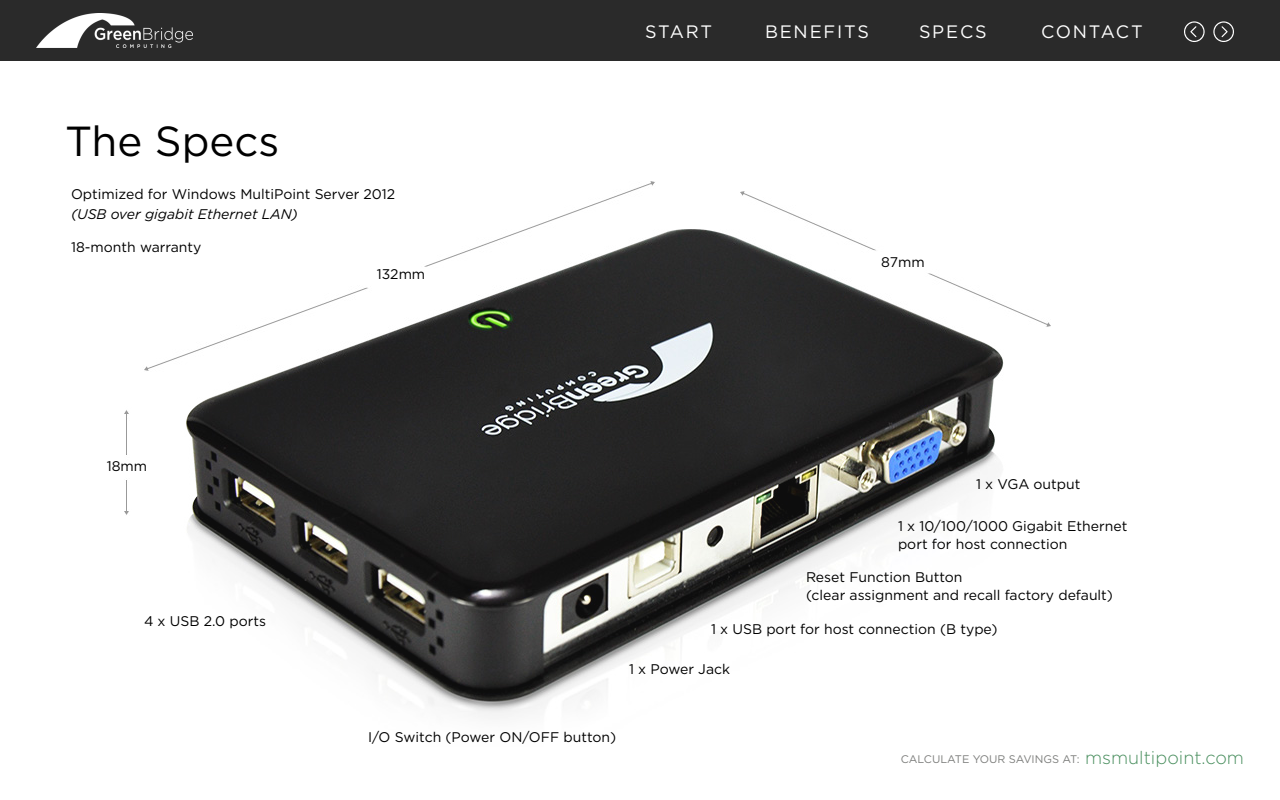
<style>
.page{position:relative;width:1280px;height:800px;background:#fff}
.page>*{position:absolute;margin:0;border:0;box-sizing:border-box;transform-origin:0 0}
.t1{font:42px "Gotham";color:#000}
.t2{font:18px "Gotham";letter-spacing:.1em;color:#fff}
.t3{font:14px "Gotham";color:#000}
.t4{font:italic 14px "Gotham";color:#000}
.t5{font:11px "Gotham";color:#7d7e7c}
.s1{font-weight:300;font-size:18px;color:#4a8f5f}
</style>
<div class="page">
<div style="left:0;top:0;width:1280px;height:61px;background:#2a2a2a"></div>
<img style="left:36px;top:14px;width:157px;height:33px">
<svg style="left:1213px;top:21px;width:21px;height:21px"></svg>
<svg style="left:1184px;top:21px;width:21px;height:21px"></svg>
<img style="left:124px;top:181px;width:927px;height:535px">
<p class="t1" style="left:65px;top:114px;width:216px">The Specs</p>
<p class="t3" style="left:71px;top:185px;width:326px">Optimized for Windows MultiPoint Server 2012</p>
<p class="t4" style="left:71px;top:205px;width:229px">(USB over gigabit Ethernet LAN)</p>
<p class="t3" style="left:71px;top:238px;width:132px">18-month warranty</p>
<p class="t3" style="left:377px;top:265px;width:50px">132mm</p>
<p class="t2" style="left:645px;top:20px;width:69px">START</p>
<p class="t2" style="left:765px;top:20px;width:105px">BENEFITS</p>
<p class="t2" style="left:919px;top:20px;width:69px">SPECS</p>
<p class="t2" style="left:1041px;top:20px;width:103px">CONTACT</p>
<p class="t3" style="left:881px;top:253px;width:45px">87mm</p>
<p class="t3" style="left:107px;top:457px;width:42px">18mm</p>
<p class="t3" style="left:144px;top:612px;width:124px">4 x USB 2.0 ports</p>
<p class="t3" style="left:976px;top:475px;width:106px">1 x VGA output</p>
<p class="t3" style="left:898px;top:517px;width:231px">1 x 10/100/1000 Gigabit Ethernet</p>
<p class="t3" style="left:898px;top:535px;width:171px">port for host connection</p>
<p class="t3" style="left:806px;top:568px;width:158px">Reset Function Button</p>
<p class="t3" style="left:806px;top:586px;width:309px">(clear assignment and recall factory default)</p>
<p class="t3" style="left:711px;top:620px;width:288px">1 x USB port for host connection (B type)</p>
<p class="t3" style="left:629px;top:660px;width:103px">1 x Power Jack</p>
<p class="t3" style="left:368px;top:728px;width:250px">I/O Switch (Power ON/OFF button)</p>
<p class="t5" style="left:901px;top:752px;width:345px">CALCULATE YOUR SAVINGS AT: <span class="s1">msmultipoint.com</span></p>
</div>
